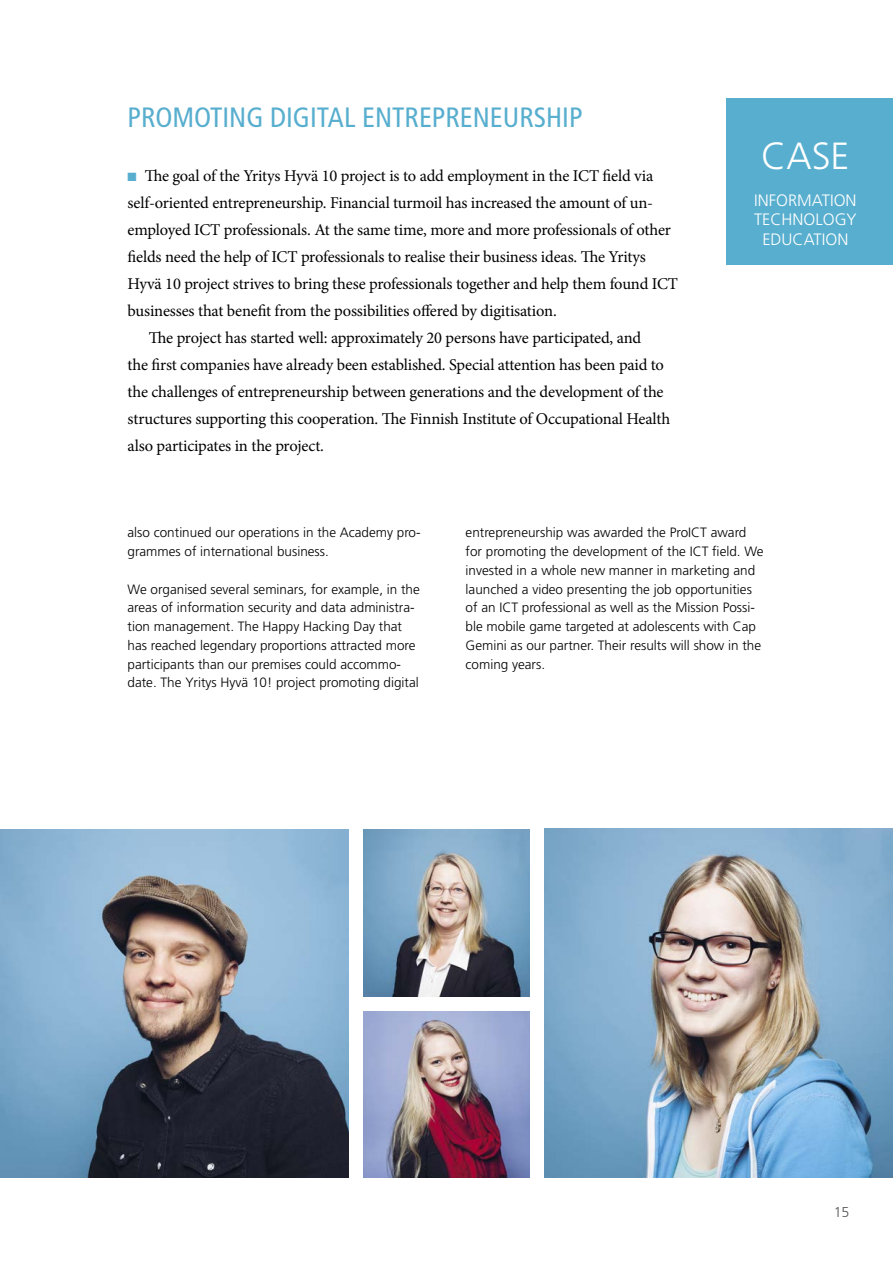
<style>
.page{position:relative;width:893px;height:1263px;background:#fff}
.page>*{position:absolute;margin:0;border:0;box-sizing:border-box;transform-origin:0 0}
.t1{font:300 37.8px "Frutiger LT Std";color:#fff}
.t2{font:condensed 27.9px "Frutiger LT Std";color:#57aece}
.t3{font:16.5px "Minion Pro";letter-spacing:-.015em;color:#000}
.t4{font:300 16.5px/19.5px "Frutiger LT Std";color:#fff;text-align:center}
.t5{font:300 14.25px "Frutiger LT Std";color:#555}
.t6{font:300 13.5px/18.8px "Frutiger LT Std";color:#000}
.s1{color:#57aece}
</style>
<div class="page">
<img style="left:363px;top:830px;width:167px;height:166px">
<img style="left:0;top:830px;width:348px;height:348px">
<img style="left:545px;top:829px;width:348px;height:348px">
<div style="left:726px;top:98px;width:167px;height:166px;background:#57aece"></div>
<img style="left:363px;top:1011px;width:167px;height:167px">
<h2 class="t2" style="left:128px;top:101px;width:456px">PROMOTING DIGITAL ENTREPRENEURSHIP</h2>
<p class="t3" style="left:128px;top:165px;width:527px"><span class="s1">■</span> The goal of the Yritys Hyvä 10 project is to add employment in the ICT field via</p>
<p class="t3" style="left:128px;top:192px;width:527px">self-oriented entrepreneurship. Financial turmoil has increased the amount of un-</p>
<p class="t3" style="left:128px;top:219px;width:545px">employed ICT professionals. At the same time, more and more professionals of other</p>
<p class="t3" style="left:128px;top:246px;width:520px">fields need the help of ICT professionals to realise their business ideas. The Yritys</p>
<p class="t3" style="left:128px;top:273px;width:552px">Hyvä 10 project strives to bring these professionals together and help them found ICT</p>
<p class="t3" style="left:128px;top:300px;width:431px">businesses that benefit from the possibilities offered by digitisation.</p>
<p class="t3" style="left:149px;top:327px;width:494px">The project has started well: approximately 20 persons have participated, and</p>
<p class="t3" style="left:128px;top:354px;width:538px">the first companies have already been established. Special attention has been paid to</p>
<p class="t3" style="left:128px;top:381px;width:538px">the challenges of entrepreneurship between generations and the development of the</p>
<p class="t3" style="left:128px;top:408px;width:544px">structures supporting this cooperation. The Finnish Institute of Occupational Health</p>
<p class="t3" style="left:128px;top:435px;width:198px">also participates in the project.</p>
<h1 class="t1" style="left:761px;top:135px;width:90px">CASE</h1>
<p class="t4" style="left:754px;top:191px;width:104px">INFORMATION<br>TECHNOLOGY<br>EDUCATION</p>
<p class="t6" style="left:128px;top:524px;width:295px">also continued our operations in the Academy pro&shy;grammes of international business.</p>
<p class="t6" style="left:128px;top:580px;width:294px">We organised several seminars, for example, in the areas of information security and data administra&shy;tion management. The Happy Hacking Day that has reached legendary proportions attracted more participants than our premises could accommo&shy;date. The Yritys Hyvä 10! project promoting digital</p>
<p class="t6" style="left:466px;top:524px;width:300px">entrepreneurship was awarded the ProICT award for promoting the development of the ICT field. We invested in a whole new manner in marketing and launched a video presenting the job opportunities of an ICT professional as well as the Mission Possi&shy;ble mobile game targeted at adolescents with Cap Gemini as our partner. Their results will show in the coming years.</p>
<p class="t5" style="left:834px;top:1204px;width:17px">15</p>
</div>
